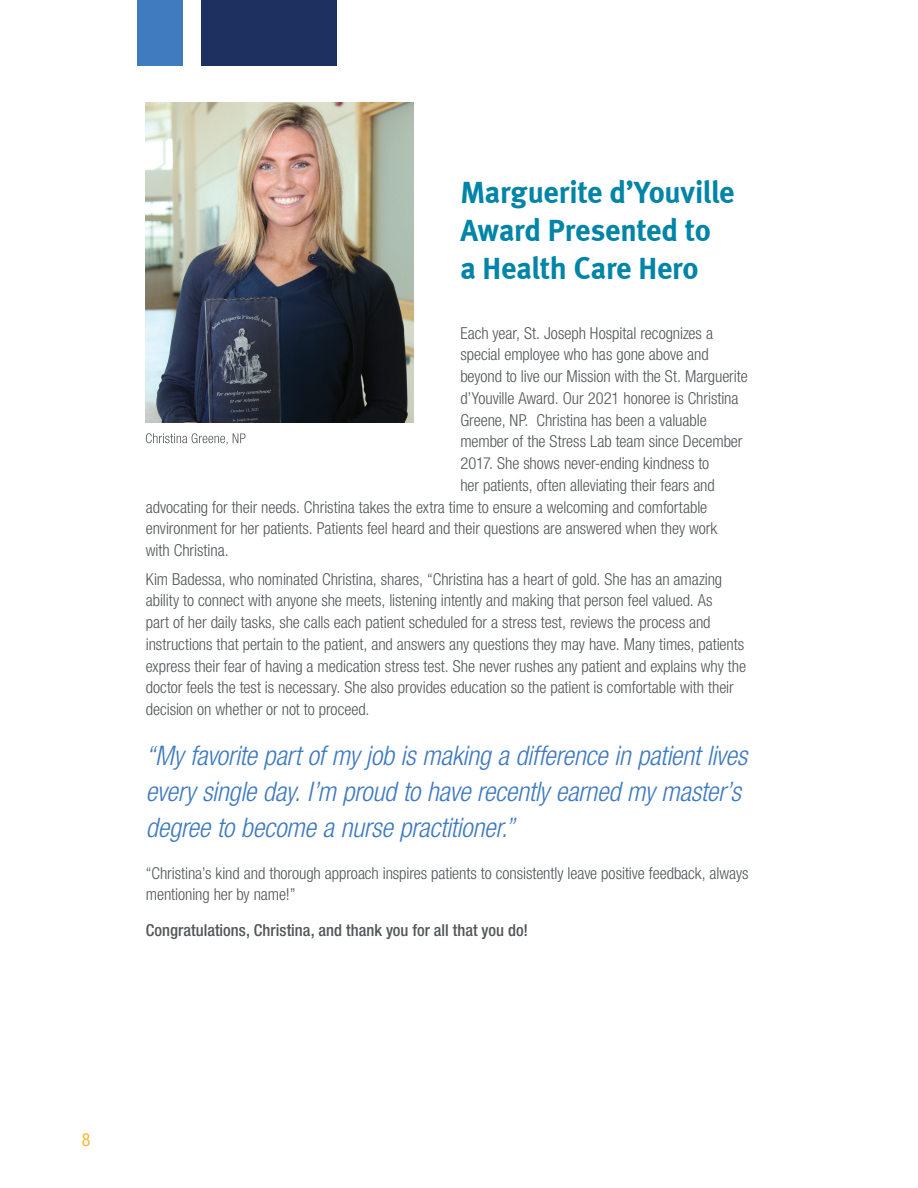
<style>
.page{position:relative;width:918px;height:1188px;background:#fff}
.page>*{position:absolute;margin:0;border:0;box-sizing:border-box;transform-origin:0 0}
.subhead{font:31.5px/37.8px "Meta Bold LF";letter-spacing:-.005em;color:#0084a7;scale:.96 1}
.Body_Text{font:italic 300 condensed 27px/36px "Helvetica Neue LT Std";letter-spacing:-.01em;color:#407bbf}
.t1{font:condensed 18px "Helvetica Neue LT Std";color:#fbb735}
.Body_Text-2{font:300 condensed 16.5px/21.8px "Helvetica Neue LT Std";letter-spacing:-.005em;color:#525759}
.Body_Text-3{font:500 condensed 16.5px "Helvetica Neue LT Std";color:#525759}
</style>
<div class="page">
<img style="left:146px;top:102px;width:267px;height:320px">
<div style="left:201px;top:0;width:136px;height:65px;background:#1d305f"></div>
<div style="left:138px;top:0;width:45px;height:65px;background:#407bbf"></div>
<svg style="left:146px;top:433px;width:100px;height:12px"></svg>
<p class="subhead" style="left:460px;top:173px;width:287px">Marguerite d’Youville<br>Award Presented to<br>a Health Care Hero</p>
<p class="Body_Text-2" style="left:460px;top:322px;width:254px">Each year, St. Joseph Hospital recognizes a</p>
<p class="Body_Text-2" style="left:460px;top:343px;width:250px">special employee who has gone above and</p>
<p class="Body_Text-2" style="left:460px;top:365px;width:289px">beyond to live our Mission with the St. Marguerite</p>
<p class="Body_Text-2" style="left:460px;top:387px;width:280px">d’Youville Award. Our 2021 honoree is Christina</p>
<p class="Body_Text-2" style="left:460px;top:409px;width:248px">Greene, NP. Christina has been a valuable</p>
<p class="Body_Text-2" style="left:460px;top:430px;width:284px">member of the Stress Lab team since December</p>
<p class="Body_Text-2" style="left:460px;top:452px;width:251px">2017. She shows never-ending kindness to</p>
<p class="Body_Text-2" style="left:460px;top:474px;width:256px">her patients, often alleviating their fears and</p>
<p class="Body_Text-2" style="left:146px;top:496px;width:563px">advocating for their needs. Christina takes the extra time to ensure a welcoming and comfortable</p>
<p class="Body_Text-2" style="left:146px;top:517px;width:573px">environment for her patients. Patients feel heard and their questions are answered when they work</p>
<p class="Body_Text-2" style="left:146px;top:539px;width:84px">with Christina.</p>
<p class="Body_Text-2" style="left:146px;top:568px;width:602px">Kim Badessa, who nominated Christina, shares, “Christina has a heart of gold. She has an amazing ability to connect with anyone she meets, listening intently and making that person feel valued. As<br>part of her daily tasks, she calls each patient scheduled for a stress test, reviews the process and instructions that pertain to the patient, and answers any questions they may have. Many times, patients express their fear of having a medication stress test. She never rushes any patient and explains why the doctor feels the test is necessary. She also provides education so the patient is comfortable with their decision on whether or not to proceed.</p>
<p class="Body_Text" style="left:146px;top:738px;width:603px">“My favorite part of my job is making a difference in patient lives every single day. I’m proud to have recently earned my master’s degree to become a nurse practitioner.”</p>
<p class="Body_Text-2" style="left:146px;top:862px;width:604px">“Christina’s kind and thorough approach inspires patients to consistently leave positive feedback, always mentioning her by name!”</p>
<p class="Body_Text-3" style="left:146px;top:920px;width:384px">Congratulations, Christina, and thank you for all that you do!</p>
<p class="t1" style="left:82px;top:1129px;width:10px">8</p>
</div>
